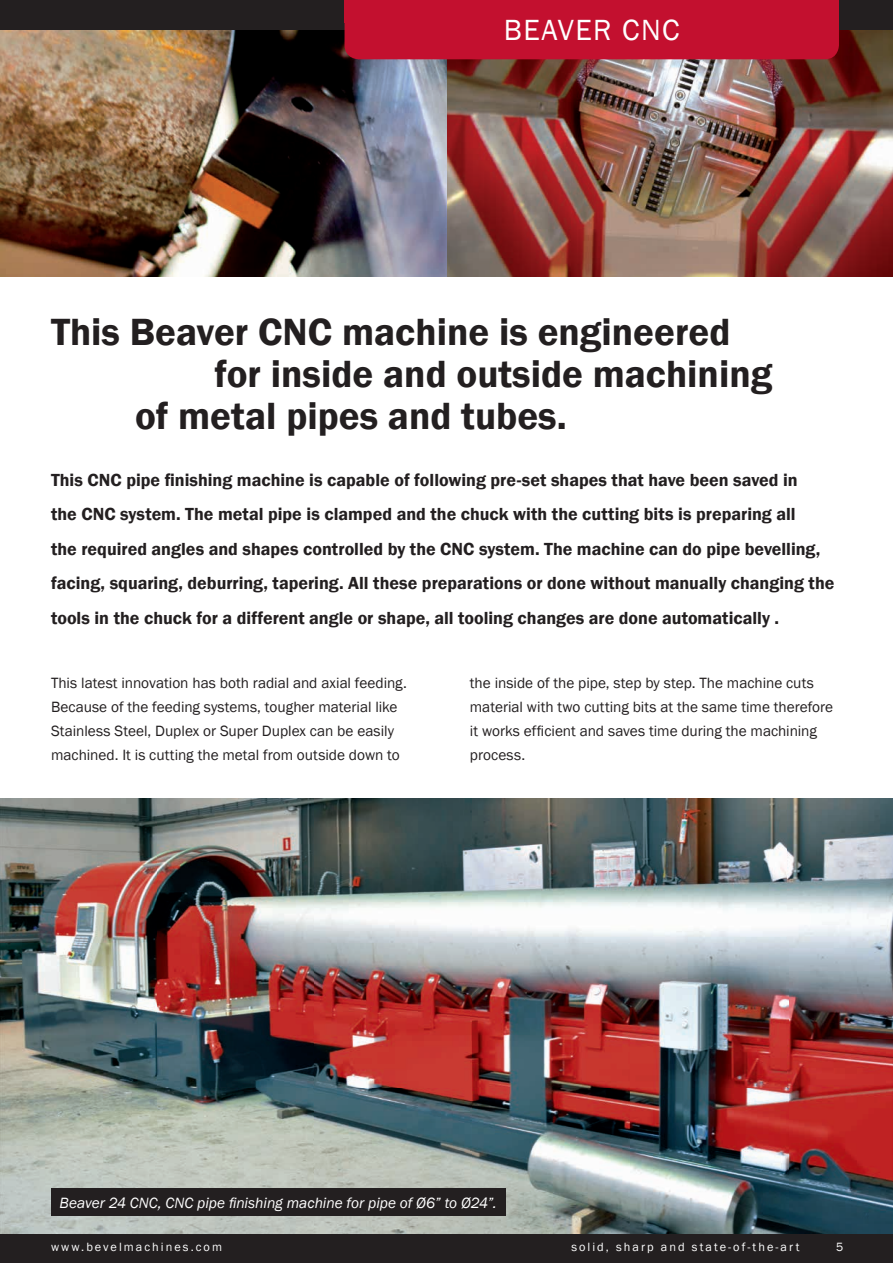
<style>
.page{position:relative;width:893px;height:1263px;background:#fff}
.page>*{position:absolute;margin:0;border:0;box-sizing:border-box;transform-origin:0 0}
.t1{font:600 39px "Franklin Gothic";color:#231f20}
.t2{font:30px "Franklin Gothic";letter-spacing:.05em;color:#fff}
.t3{font:600 18px/34.5px "Franklin Gothic";color:#231f20}
.t4{font:15.3px/24px "Franklin Gothic";color:#231f20}
.t5{font:italic 15.3px "Franklin Gothic";color:#fff}
.t6{font:12.3px "Franklin Gothic";letter-spacing:.165em;color:#fff}
</style>
<div class="page">
<div style="left:0;top:1233px;width:893px;height:30px;background:#231f20"></div>
<img style="left:446px;top:30px;width:447px;height:246px">
<img style="left:0;top:30px;width:446px;height:246px">
<img style="left:0;top:798px;width:893px;height:435px">
<div style="left:0;top:0;width:893px;height:30px;background:#231f20"></div>
<div style="left:345px;top:0;width:494px;height:59px;background:#c3102f"></div>
<div style="left:51px;top:1188px;width:454px;height:28px;background:#231f20"></div>
<h2 class="t2" style="left:504px;top:12px;width:177px">BEAVER CNC</h2>
<h1 class="t1" style="left:51px;top:308px;width:681px">This Beaver CNC machine is engineered</h1>
<h1 class="t1" style="left:215px;top:350px;width:559px">for inside and outside machining</h1>
<h1 class="t1" style="left:135px;top:392px;width:433px">of metal pipes and tubes.</h1>
<p class="t3" style="left:51px;top:463px;width:785px">This CNC pipe finishing machine is capable of following pre-set shapes that have been saved in<br>the CNC system. The metal pipe is clamped and the chuck with the cutting bits is preparing all<br>the required angles and shapes controlled by the CNC system. The machine can do pipe bevelling, facing, squaring, deburring, tapering. All these preparations or done without manually changing the tools in the chuck for a different angle or shape, all tooling changes are done automatically .</p>
<p class="t4" style="left:51px;top:672px;width:357px">This latest innovation has both radial and axial feeding.<br>Because of the feeding systems, tougher material like Stainless Steel, Duplex or Super Duplex can be easily machined. It is cutting the metal from outside down to</p>
<p class="t4" style="left:470px;top:672px;width:365px">the inside of the pipe, step by step. The machine cuts material with two cutting bits at the same time therefore it works efficient and saves time during the machining process.</p>
<p class="t5" style="left:60px;top:1193px;width:439px">Beaver 24 CNC, CNC pipe finishing machine for pipe of Ø6” to Ø24”.</p>
<p class="t6" style="left:51px;top:1240px;width:173px">www.bevelmachines.com</p>
<p class="t6" style="left:571px;top:1240px;width:230px">solid, sharp and state-of-the-art</p>
<p class="t6" style="left:836px;top:1240px;width:9px">5</p>
</div>
